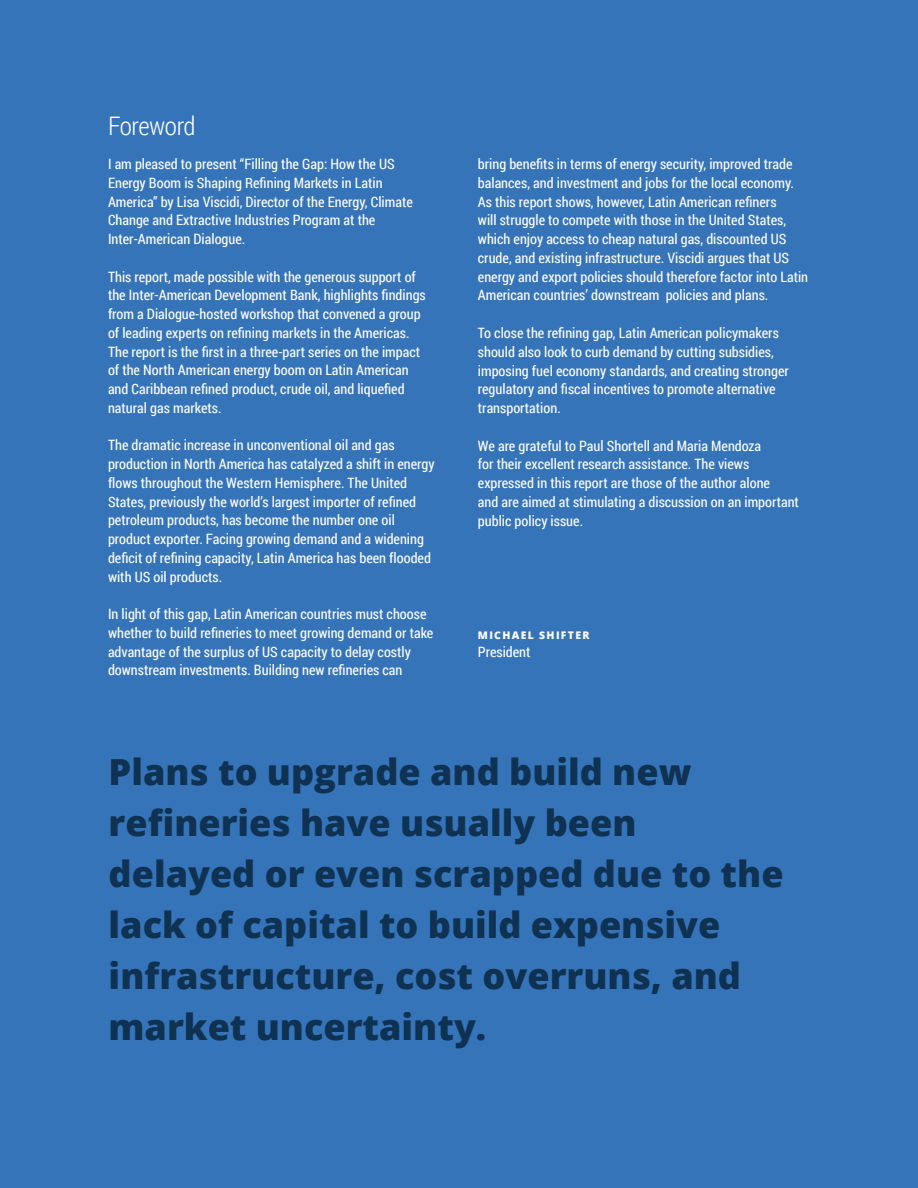
<style>
.page{position:relative;width:918px;height:1188px;background:#3674ba}
.page>*{position:absolute;margin:0;border:0;box-sizing:border-box;transform-origin:0 0}
.t1{font:800 36px/51px "Open Sans";color:#0f3252}
.t2{font:300 25.5px "Roboto Condensed";letter-spacing:-.015em;color:#fff}
.t3{font:14.25px/18.8px "Roboto Condensed";color:#fff}
.t4{font:800 10.5px "Open Sans";letter-spacing:.125em;color:#fff}
</style>
<div class="page">
<h2 class="t2" style="left:108px;top:108px;width:89px">Foreword</h2>
<p class="t3" style="left:108px;top:154px;width:306px">I am pleased to present “Filling the Gap: How the US Energy Boom is Shaping Refining Markets in Latin America” by Lisa Viscidi, Director of the Energy, Climate Change and Extractive Industries Program at the Inter-American Dialogue.</p>
<p class="t3" style="left:108px;top:267px;width:319px">This report, made possible with the generous support of the Inter-American Development Bank, highlights findings from a Dialogue-hosted workshop that convened a group of leading experts on refining markets in the Americas.<br>The report is the first in a three-part series on the impact of the North American energy boom on Latin American and Caribbean refined product, crude oil, and liquefied natural gas markets.</p>
<p class="t3" style="left:108px;top:436px;width:328px">The dramatic increase in unconventional oil and gas production in North America has catalyzed a shift in energy flows throughout the Western Hemisphere. The United States, previously the world’s largest importer of refined petroleum products, has become the number one oil product exporter. Facing growing demand and a widening deficit of refining capacity, Latin America has been flooded with US oil products.</p>
<p class="t3" style="left:108px;top:604px;width:327px">In light of this gap, Latin American countries must choose whether to build refineries to meet growing demand or take advantage of the surplus of US capacity to delay costly downstream investments. Building new refineries can</p>
<p class="t3" style="left:478px;top:154px;width:332px">bring benefits in terms of energy security, improved trade balances, and investment and jobs for the local economy.<br>As this report shows, however, Latin American refiners<br>will struggle to compete with those in the United States, which enjoy access to cheap natural gas, discounted US crude, and existing infrastructure. Viscidi argues that US energy and export policies should therefore factor into Latin American countries’ downstream policies and plans.</p>
<p class="t3" style="left:478px;top:323px;width:312px">To close the refining gap, Latin American policymakers should also look to curb demand by cutting subsidies, imposing fuel economy standards, and creating stronger regulatory and fiscal incentives to promote alternative transportation.</p>
<p class="t3" style="left:478px;top:436px;width:323px">We are grateful to Paul Shortell and Maria Mendoza<br>for their excellent research assistance. The views expressed in this report are those of the author alone<br>and are aimed at stimulating a discussion on an important public policy issue.</p>
<p class="t4" style="left:478px;top:627px;width:113px">MICHAEL SHIFTER</p>
<p class="t3" style="left:478px;top:642px;width:54px">President</p>
<h1 class="t1" style="left:109px;top:745px;width:676px">Plans to upgrade and build new refineries have usually been delayed or even scrapped due to the lack of capital to build expensive infrastructure, cost overruns, and market uncertainty.</h1>
</div>
